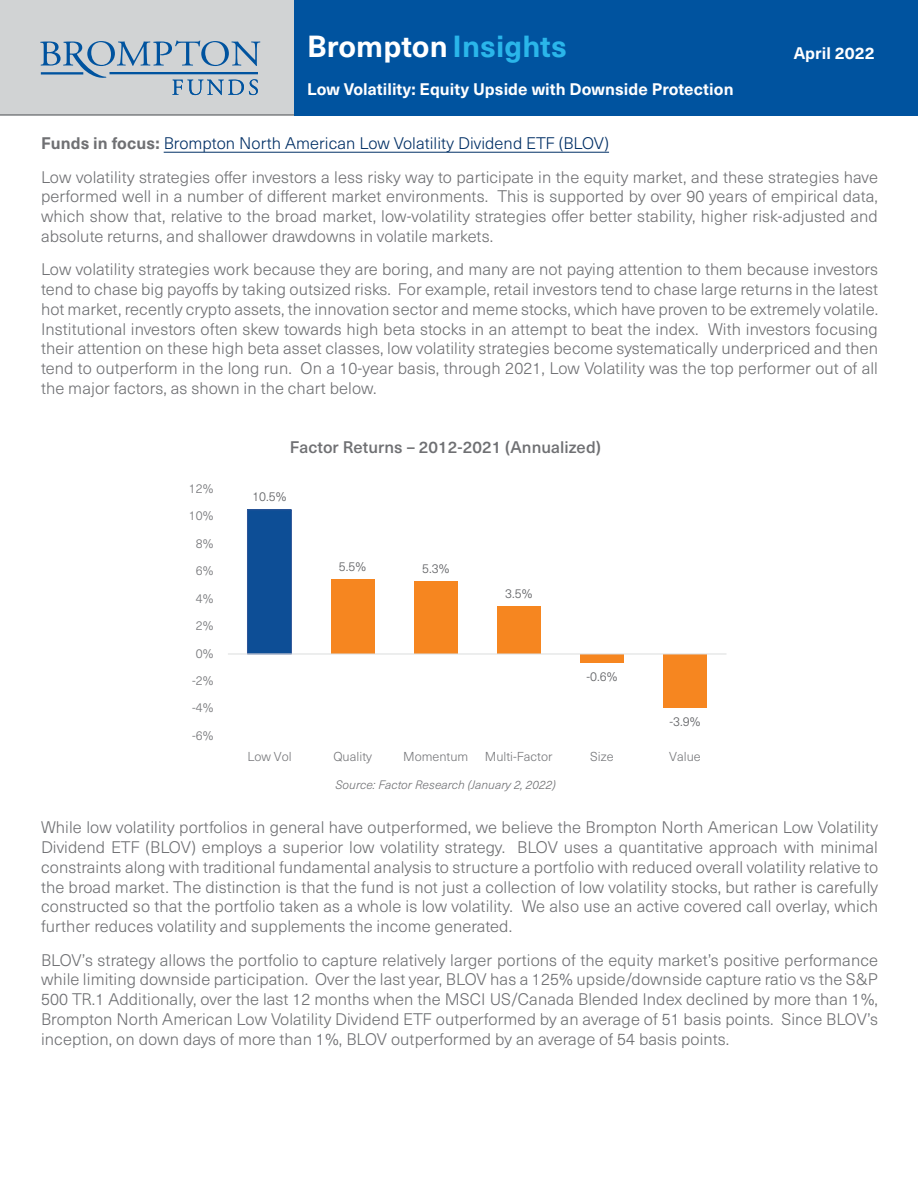
<style>
.page{position:relative;width:918px;height:1188px;background:#fff}
.page>*{position:absolute;margin:0;border:0;box-sizing:border-box;transform-origin:0 0}
.t1{font:700 30px "Neue Haas Unica W1 G";letter-spacing:.005em;color:#fff}
.t2{font:300 16.5px/19.8px "Neue Haas Unica W1 G";letter-spacing:.005em;color:#6f7073;text-align:justify}
.t3{font:700 16.5px "Neue Haas Unica W1 G";letter-spacing:.005em;color:#fff}
.t4{font:500 16.5px "Neue Haas Unica W1 G";letter-spacing:.005em;color:#6f7073}
.t5{font:300 12.75px "Neue Haas Unica W1 G";color:#77787b}
.t6{font:300 12.75px "Neue Haas Unica W1 G";color:#636467}
.t7{font:italic 300 12px "Neue Haas Unica W1 G";letter-spacing:.005em;color:#6f7073}
.s1{color:#2ab6ea}
.s2{font-weight:700}
.s3{color:#002f65}
</style>
<div class="page">
<hr style="left:164px;top:152px;width:445px;height:1px;background:#002f65">
<div style="left:0;top:0;width:918px;height:115px;background:#d1d3d4"></div>
<hr style="left:0;top:115px;width:918px;height:1px;background:#808285">
<div style="left:294px;top:0;width:624px;height:115px;background:#00539f"></div>
<svg style="left:40px;top:40px;width:220px;height:55px"></svg>
<div style="left:247px;top:510px;width:44px;height:144px;background:#0d4e96"></div>
<div style="left:247px;top:509px;width:45px;height:145px;border:1px solid #2f5598"></div>
<div style="left:331px;top:579px;width:44px;height:75px;background:#f68620"></div>
<div style="left:414px;top:581px;width:44px;height:73px;background:#f68620"></div>
<div style="left:497px;top:606px;width:44px;height:48px;background:#f68620"></div>
<div style="left:580px;top:654px;width:44px;height:8px;background:#f68620"></div>
<div style="left:663px;top:654px;width:44px;height:54px;background:#f68620"></div>
<hr style="left:228px;top:654px;width:499px;height:1px;background:#dcddde">
<h1 class="t1" style="left:307px;top:24px;width:261px">Brompton <span class="s1">Insights</span></h1>
<p class="t3" style="left:307px;top:77px;width:428px">Low Volatility: Equity Upside with Downside Protection</p>
<p class="t3" style="left:794px;top:41px;width:83px">April 2022</p>
<p class="t2" style="left:41px;top:126px;width:838px;line-height:33.3px"><span class="s2">Funds in focus:</span> <span class="s3">Brompton North American Low Volatility Dividend ETF (BLOV)<br></span>Low volatility strategies offer investors a less risky way to participate in the equity market, and these strategies have</p>
<p class="t2" style="left:41px;top:186px;width:839px">performed well in a number of different market environments. This is supported by over 90 years of empirical data, which show that, relative to the broad market, low-volatility strategies offer better stability, higher risk-adjusted and absolute returns, and shallower drawdowns in volatile markets.</p>
<p class="t2" style="left:41px;top:259px;width:839px">Low volatility strategies work because they are boring, and many are not paying attention to them because investors tend to chase big payoffs by taking outsized risks. For example, retail investors tend to chase large returns in the latest hot market, recently crypto assets, the innovation sector and meme stocks, which have proven to be extremely volatile.<br>Institutional investors often skew towards high beta stocks in an attempt to beat the index. With investors focusing their attention on these high beta asset classes, low volatility strategies become systematically underpriced and then tend to outperform in the long run. On a 10-year basis, through 2021, Low Volatility was the top performer out of all the major factors, as shown in the chart below.</p>
<p class="t5" style="left:189px;top:479px;width:26px">12%</p>
<p class="t5" style="left:189px;top:507px;width:26px">10%</p>
<p class="t5" style="left:196px;top:534px;width:19px">8%</p>
<p class="t5" style="left:196px;top:561px;width:19px">6%</p>
<p class="t5" style="left:196px;top:589px;width:19px">4%</p>
<p class="t5" style="left:196px;top:616px;width:19px">2%</p>
<p class="t5" style="left:196px;top:644px;width:19px">0%</p>
<p class="t5" style="left:192px;top:671px;width:23px">-2%</p>
<p class="t5" style="left:192px;top:699px;width:23px">-4%</p>
<p class="t5" style="left:192px;top:726px;width:23px">-6%</p>
<p class="t4" style="left:290px;top:435px;width:313px">Factor Returns – 2012-2021 (Annualized)</p>
<p class="t6" style="left:252px;top:488px;width:36px">10.5%</p>
<p class="t6" style="left:339px;top:557px;width:29px">5.5%</p>
<p class="t6" style="left:422px;top:559px;width:29px">5.3%</p>
<p class="t6" style="left:505px;top:584px;width:29px">3.5%</p>
<p class="t6" style="left:586px;top:667px;width:33px">-0.6%</p>
<p class="t6" style="left:669px;top:713px;width:33px">-3.9%</p>
<p class="t5" style="left:247px;top:747px;width:46px">Low Vol</p>
<p class="t5" style="left:333px;top:747px;width:40px">Quality</p>
<p class="t5" style="left:403px;top:747px;width:67px">Momentum</p>
<p class="t5" style="left:485px;top:747px;width:69px">Multi-Factor</p>
<p class="t5" style="left:590px;top:747px;width:25px">Size</p>
<p class="t5" style="left:669px;top:747px;width:33px">Value</p>
<p class="t7" style="left:335px;top:776px;width:222px">Source: Factor Research (January 2, 2022)</p>
<p class="t2" style="left:41px;top:817px;width:839px">While low volatility portfolios in general have outperformed, we believe the Brompton North American Low Volatility Dividend ETF (BLOV) employs a superior low volatility strategy. BLOV uses a quantitative approach with minimal constraints along with traditional fundamental analysis to structure a portfolio with reduced overall volatility relative to the broad market. The distinction is that the fund is not just a collection of low volatility stocks, but rather is carefully constructed so that the portfolio taken as a whole is low volatility. We also use an active covered call overlay, which further reduces volatility and supplements the income generated.</p>
<p class="t2" style="left:41px;top:949px;width:839px">BLOV’s strategy allows the portfolio to capture relatively larger portions of the equity market’s positive performance while limiting downside participation. Over the last year, BLOV has a 125% upside/downside capture ratio vs the S&amp;P 500 TR.1 Additionally, over the last 12 months when the MSCI US/Canada Blended Index declined by more than 1%, Brompton North American Low Volatility Dividend ETF outperformed by an average of 51 basis points. Since BLOV’s inception, on down days of more than 1%, BLOV outperformed by an average of 54 basis points.</p>
</div>
